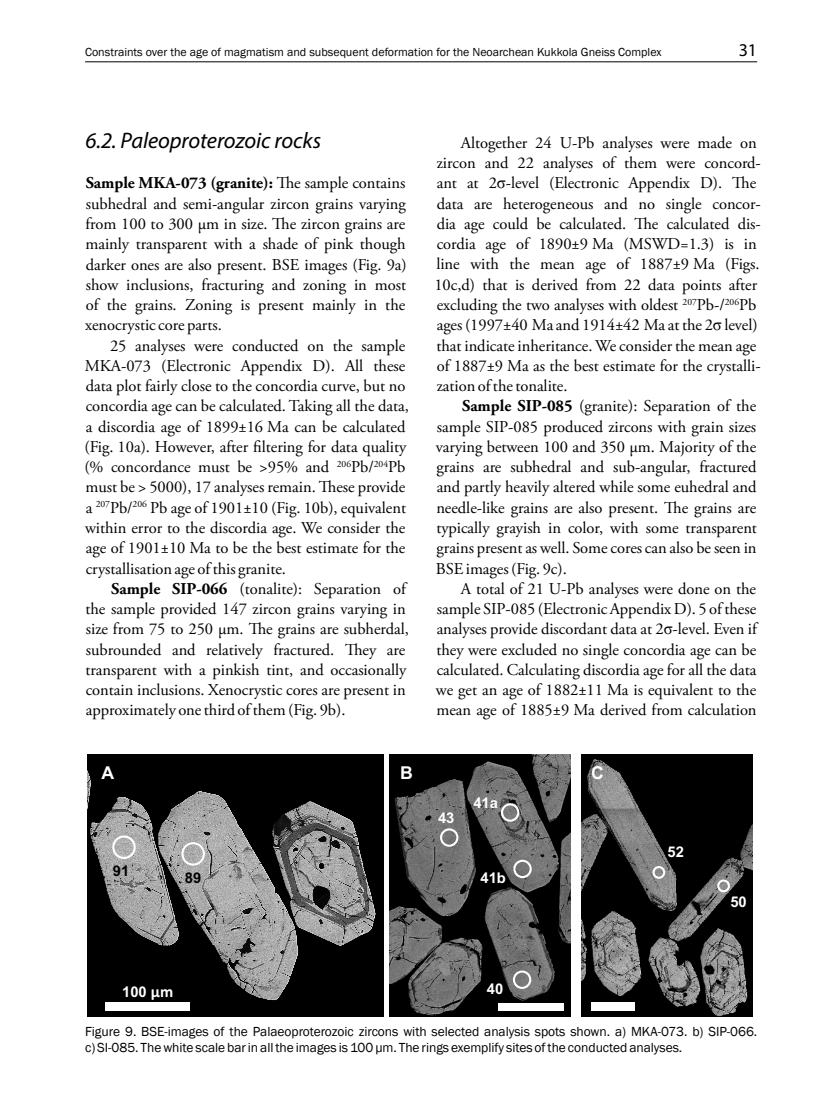
<style>
.page{position:relative;width:821px;height:1115px;background:#fff}
.page>*{position:absolute;margin:0;border:0;box-sizing:border-box;transform-origin:0 0}
.t1{font:italic 22.5px "Myriad Pro";letter-spacing:-.005em;color:#000}
.t2{font:18px "Myriad Pro";color:#000}
.t3{font:700 17.7px "Arial";color:#fff}
.t4{font:16.5px/20.2px "Adobe Garamond Pro";color:#000;text-align:justify}
.t5{font:700 14.7px "Arial";color:#fff}
.t6{font:700 14.7px "Arial";color:#000}
.t7{font:13.5px/15.8px "Franklin Gothic";letter-spacing:-.005em;color:#000}
.t8{font:12px "Franklin Gothic";color:#000}
.s1{font-weight:700}
.s2{font-family:"Times New Roman"}
.s3{font-family:"Calibri";font-size:16.2px}
</style>
<div class="page">
<hr style="left:85px;top:61px;width:672px;height:1px;background:#000">
<img style="left:389px;top:754px;width:181px;height:262px">
<img style="left:88px;top:754px;width:295px;height:262px">
<div style="left:106px;top:1002px;width:84px;height:8px;background:#fff"></div>
<div style="left:112px;top:835px;width:24px;height:23px;border:2px solid #fff;border-radius:50%"></div>
<div style="left:440px;top:828px;width:18px;height:18px;border:2px solid #fff;border-radius:50%"></div>
<div style="left:498px;top:1002px;width:65px;height:8px;background:#fff"></div>
<div style="left:501px;top:803px;width:18px;height:18px;border:2px solid #fff;border-radius:50%"></div>
<div style="left:513px;top:859px;width:19px;height:18px;border:2px solid #fff;border-radius:50%"></div>
<div style="left:513px;top:970px;width:18px;height:18px;border:2px solid #fff;border-radius:50%"></div>
<div style="left:181px;top:841px;width:24px;height:24px;border:2px solid #fff;border-radius:50%"></div>
<img style="left:582px;top:754px;width:170px;height:262px">
<div style="left:591px;top:1002px;width:44px;height:8px;background:#fff"></div>
<div style="left:652px;top:865px;width:13px;height:13px;border:2px solid #fff;border-radius:50%"></div>
<div style="left:717px;top:879px;width:13px;height:13px;border:2px solid #fff;border-radius:50%"></div>
<p class="t8" style="left:85px;top:44px;width:578px">Constraints over the age of magmatism and subsequent deformation for the Neoarchean Kukkola Gneiss Complex</p>
<p class="t2" style="left:738px;top:38px;width:20px">31</p>
<h1 class="t1" style="left:85px;top:126px;width:237px">6.2. Paleoproterozoic rocks</h1>
<p class="t4" style="left:85px;top:174px;width:323px"><span class="s1">Sample MKA-073 (granite):</span> The sample contains subhedral and semi-angular zircon grains varying from 100 to 300 μm in size. The zircon grains are mainly transparent with a shade of pink though darker ones are also present. BSE images (Fig. 9a) show inclusions, fracturing and zoning in most of the grains. Zoning is present mainly in the xenocrystic core parts.</p>
<p class="t4" style="left:84px;top:336px;width:326px;text-align:left;text-indent:26px">25 analyses were conducted on the sample MKA-073 (Electronic Appendix D). All these data plot fairly close to the concordia curve, but no concordia age can be calculated. Taking all the data, a discordia age of 1899±16 Ma can be calculated (Fig. 10a). However, after filtering for data quality (% concordance must be &gt;95% and <sup>206</sup>Pb/<sup>204</sup>Pb must be &gt; 5000), 17 analyses remain. These provide a <sup>207</sup>Pb/<sup>206</sup> Pb age of 1901±10 (Fig. 10b), equivalent within error to the discordia age. We consider the age of 1901±10 Ma to be the best estimate for the crystallisation age of this granite.</p>
<p class="t4" style="left:85px;top:579px;width:325px;text-align:left;text-indent:26px"><span class="s1">Sample SIP-066</span> (tonalite): Separation of the sample provided 147 zircon grains varying in size from 75 to 250 μm. The grains are subherdal, subrounded and relatively fractured. They are transparent with a pinkish tint, and occasionally contain inclusions. Xenocrystic cores are present in approximately one third of them (Fig. 9b).</p>
<p class="t4" style="left:434px;top:133px;width:328px;text-align:left;text-indent:26px">Altogether 24 U-Pb analyses were made on zircon and 22 analyses of them were concord&shy;ant at 2<span class="s2">σ</span>-level (Electronic Appendix D). The data are heterogeneous and no single concor&shy;dia age could be calculated. The calculated dis&shy;cordia age of 1890±9 Ma (MSWD=1.3) is in line with the mean age of 1887±9 Ma (Figs.<br>10c,d) that is derived from 22 data points after excluding the two analyses with oldest <sup>207</sup>Pb-/<sup>206</sup>Pb ages (1997±40 Ma and 1914±42 Ma at the 2<span class="s2">σ</span> level) that indicate inheritance. We consider the mean age of 1887±9 Ma as the best estimate for the crystalli&shy;zation of the tonalite.</p>
<p class="t4" style="left:436px;top:396px;width:323px;text-indent:26px"><span class="s1">Sample SIP-085</span> (granite): Separation of the sample SIP-085 produced zircons with grain sizes varying between 100 and 350 μm. Majority of the grains are subhedral and sub-angular, fractured and partly heavily altered while some euhedral and needle-like grains are also present. The grains are typically grayish in color, with some transparent grains present as well. Some cores can also be seen in BSE images (Fig. 9c).</p>
<p class="t4" style="left:436px;top:578px;width:322px;text-indent:25px">A total of 21 U-Pb analyses were done on the sample SIP-085 (Electronic Appendix D). 5 of these analyses provide discordant data at 2<span class="s2">σ</span>-level. Even if they were excluded no single concordia age can be calculated. Calculating discordia age for all the data we get an age of 1882±11 Ma is equivalent to the mean age of 1885±9 Ma derived from calculation</p>
<p class="t3" style="left:102px;top:760px;width:14px">A</p>
<p class="t3" style="left:400px;top:760px;width:14px">B</p>
<p class="t3" style="left:591px;top:760px;width:14px">C</p>
<p class="t5" style="left:473px;top:791px;width:26px">41a</p>
<p class="t5" style="left:438px;top:807px;width:18px">43</p>
<p class="t5" style="left:667px;top:840px;width:18px">52</p>
<p class="t6" style="left:113px;top:860px;width:18px">91</p>
<p class="t6" style="left:185px;top:867px;width:18px">89</p>
<p class="t5" style="left:480px;top:867px;width:27px">41b</p>
<p class="t5" style="left:730px;top:891px;width:18px">50</p>
<p class="t5" style="left:487px;top:978px;width:18px">40</p>
<p class="t5" style="left:122px;top:981px;width:53px">100 <span class="s3">µm</span></p>
<p class="t7" style="left:85px;top:1023px;width:673px">Figure 9. BSE-images of the Palaeoproterozoic zircons with selected analysis spots shown. a) MKA-073. b) SIP-066. c) SI-085. The white scale bar in all the images is 100 µm. The rings exemplify sites of the conducted analyses.</p>
</div>
